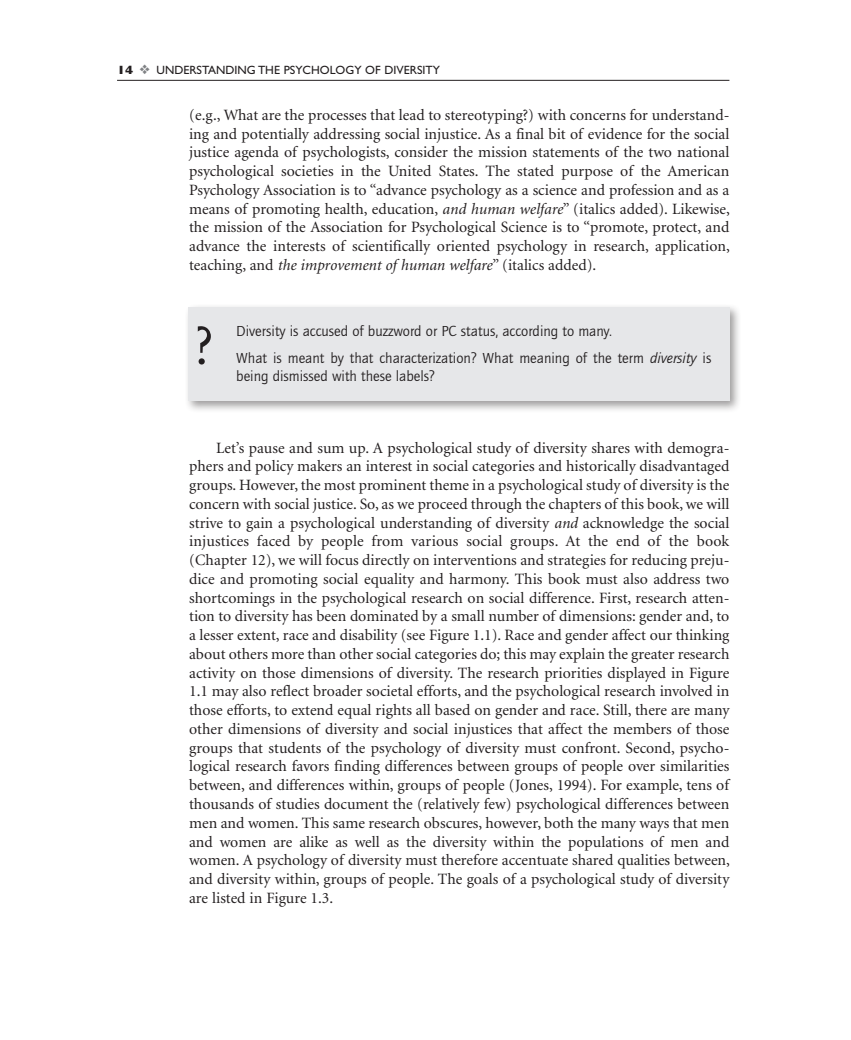
<style>
.page{position:relative;width:851px;height:1040px;background:#fff}
.page>*{position:absolute;margin:0;border:0;box-sizing:border-box;transform-origin:0 0}
.Boxed_Text{font:300 52.5px "Clearface Gothic LH";color:#231f20}
.t1{font:15.75px/18.8px "Minion";color:#231f20;text-align:justify}
.Box__Question{font:15px/18px "Quay Sans EF";color:#231f20}
.t2{font:12px "Gill Sans";color:#231f20}
.s1{font-weight:800}
.s2{color:#808285}
.s3{font-style:italic}
</style>
<div class="page">
<hr style="left:117px;top:80px;width:612px;height:1px;background:#231f20">
<div style="left:184px;top:303px;width:558px;height:110px;background:#231f20;opacity:.45"></div>
<div style="left:188px;top:307px;width:541px;height:93px;background:#e6e7e9"></div>
<p class="t2" style="left:117px;top:63px;width:324px"><span class="s1">14</span> <span class="s2">❖</span> UNDERSTANDING THE PSYCHOLOGY OF DIVERSITY</p>
<p class="t1" style="left:189px;top:106px;width:542px">(e.g., What are the processes that lead to stereotyping?) with concerns for understand&shy;ing and potentially addressing social injustice. As a final bit of evidence for the social justice agenda of psychologists, consider the mission statements of the two national psychological societies in the United States. The stated purpose of the American Psychology Association is to “advance psychology as a science and profession and as a means of promoting health, education, <span class="s3">and human welfare</span>” (italics added). Likewise, the mission of the Association for Psychological Science is to “promote, protect, and advance the interests of scientifically oriented psychology in research, application, teaching, and <span class="s3">the improvement of human welfare</span>” (italics added).</p>
<p class="Boxed_Text" style="left:195px;top:314px;width:21px">?</p>
<p class="Box__Question" style="left:236px;top:322px;width:377px">Diversity is accused of buzzword or PC status, according to many.</p>
<p class="Box__Question" style="left:236px;top:349px;width:476px">What is meant by that characterization? What meaning of the term <span class="s3">diversity</span> is being dismissed with these labels?</p>
<p class="t1" style="left:189px;top:439px;width:542px;text-indent:27px">Let’s pause and sum up. A psychological study of diversity shares with demogra&shy;phers and policy makers an interest in social categories and historically disadvantaged groups. However, the most prominent theme in a psychological study of diversity is the concern with social justice. So, as we proceed through the chapters of this book, we will strive to gain a psychological understanding of diversity <span class="s3">and</span> acknowledge the social injustices faced by people from various social groups. At the end of the book (Chapter 12), we will focus directly on interventions and strategies for reducing preju&shy;dice and promoting social equality and harmony. This book must also address two shortcomings in the psychological research on social difference. First, research atten&shy;tion to diversity has been dominated by a small number of dimensions: gender and, to a lesser extent, race and disability (see Figure 1.1). Race and gender affect our thinking about others more than other social categories do; this may explain the greater research activity on those dimensions of diversity. The research priorities displayed in Figure 1.1 may also reflect broader societal efforts, and the psychological research involved in those efforts, to extend equal rights all based on gender and race. Still, there are many other dimensions of diversity and social injustices that affect the members of those groups that students of the psychology of diversity must confront. Second, psycho&shy;logical research favors finding differences between groups of people over similarities between, and differences within, groups of people (Jones, 1994). For example, tens of thousands of studies document the (relatively few) psychological differences between men and women. This same research obscures, however, both the many ways that men and women are alike as well as the diversity within the populations of men and women. A psychology of diversity must therefore accentuate shared qualities between, and diversity within, groups of people. The goals of a psychological study of diversity are listed in Figure 1.3.</p>
</div>
